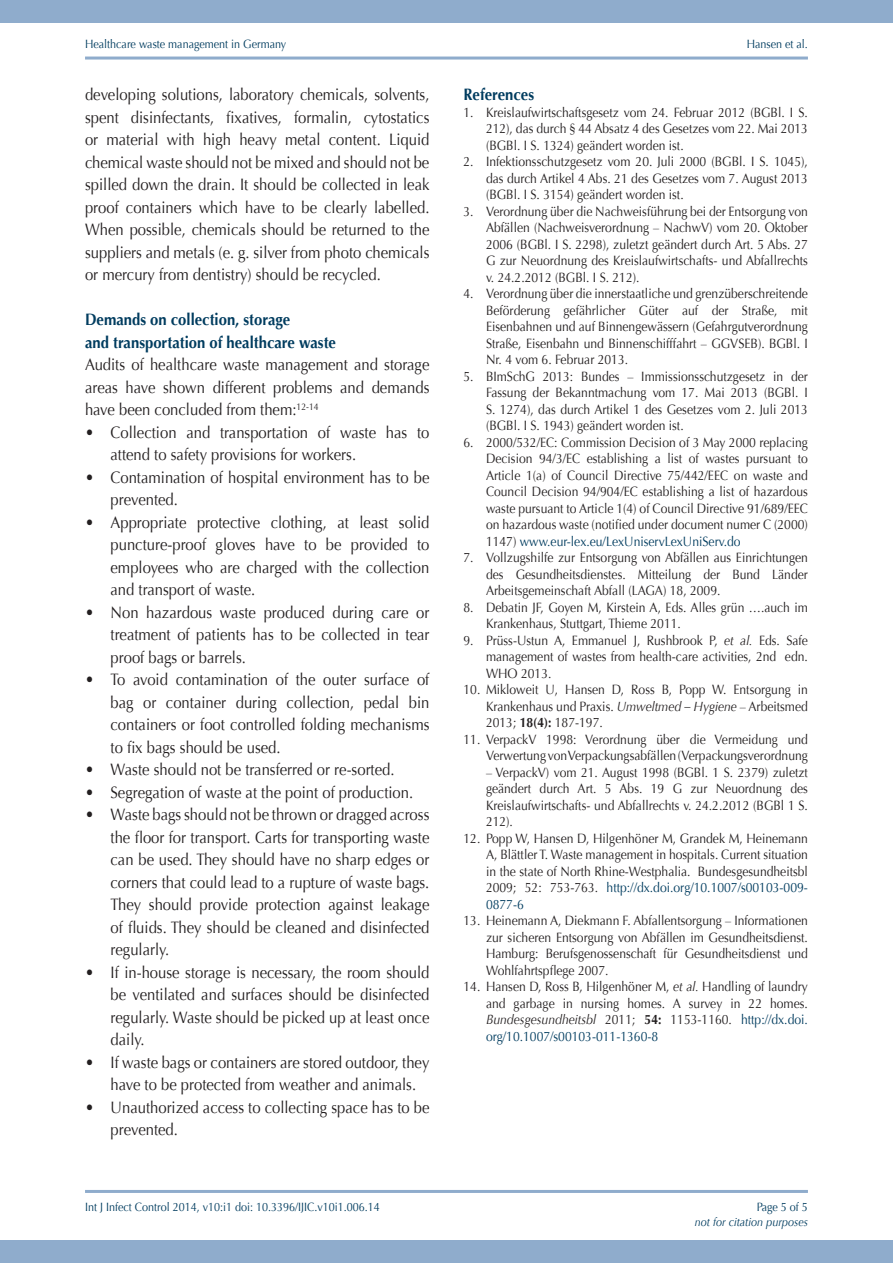
<style>
.page{position:relative;width:893px;height:1263px;background:#fff}
.page>*{position:absolute;margin:0;border:0;box-sizing:border-box;transform-origin:0 0}
.points{font:16.5px/22.5px "Optima";color:#231f20;text-align:justify;scale:.9 1}
.bodytext{font:16.5px/22.5px "Optima";color:#231f20;text-align:justify;scale:.9 1}
.sub1{font:700 16.5px/22.5px "Optima";color:#003c5f;scale:.9 1}
.reference{font:13.5px/16.5px "Optima";color:#231f20;text-align:justify;scale:.9 1}
.t1{font:12px "Optima";color:#003c5f;scale:.9 1}
.t2{font:italic 12px "Optima";color:#003c5f;scale:.9 1}
.s1{color:#003c5f}
.s2{font-style:italic}
.s3{font-weight:700}
</style>
<div class="page">
<div style="left:0;top:0;width:893px;height:23px;background:#8faccc"></div>
<div style="left:0;top:1240px;width:893px;height:23px;background:#8faccc"></div>
<hr style="left:85px;top:1190px;width:723px;height:3px;background:#8faccc">
<hr style="left:85px;top:57px;width:723px;height:3px;background:#8faccc">
<p class="t1" style="left:85px;top:37px;width:225px">Healthcare waste management in Germany</p>
<p class="t1" style="left:747px;top:37px;width:70px">Hansen et al.</p>
<p class="bodytext" style="left:85px;top:84px;width:384px">developing solutions, laboratory chemicals, solvents, spent disinfectants, fixatives, formalin, cytostatics or material with high heavy metal content. Liquid chemical waste should not be mixed and should not be spilled down the drain. It should be collected in leak proof containers which have to be clearly labelled.<br>When possible, chemicals should be returned to the suppliers and metals (e. g. silver from photo chemicals or mercury from dentistry) should be recycled.</p>
<p class="sub1" style="left:85px;top:309px;width:280px">Demands on collection, storage<br>and transportation of healthcare waste</p>
<p class="bodytext" style="left:85px;top:354px;width:384px">Audits of healthcare waste management and storage areas have shown different problems and demands have been concluded from them:<sup>12-14</sup></p>
<p class="points" style="left:111px;top:421px;width:356px;text-indent:-26px">• Collection and transportation of waste has to attend to safety provisions for workers.</p>
<p class="points" style="left:111px;top:466px;width:356px;text-indent:-26px">• Contamination of hospital environment has to be prevented.</p>
<p class="points" style="left:111px;top:511px;width:356px;text-indent:-26px">• Appropriate protective clothing, at least solid puncture-proof gloves have to be provided to employees who are charged with the collection and transport of waste.</p>
<p class="points" style="left:111px;top:601px;width:356px;text-indent:-26px">• Non hazardous waste produced during care or treatment of patients has to be collected in tear proof bags or barrels.</p>
<p class="points" style="left:111px;top:669px;width:356px;text-indent:-26px">• To avoid contamination of the outer surface of bag or container during collection, pedal bin containers or foot controlled folding mechanisms to fix bags should be used.</p>
<p class="points" style="left:85px;top:759px;width:345px">• Waste should not be transferred or re-sorted.</p>
<p class="points" style="left:85px;top:781px;width:366px">• Segregation of waste at the point of production.</p>
<p class="points" style="left:111px;top:804px;width:356px;text-indent:-26px">• Waste bags should not be thrown or dragged across the floor for transport. Carts for transporting waste can be used. They should have no sharp edges or corners that could lead to a rupture of waste bags.<br>They should provide protection against leakage of fluids. They should be cleaned and disinfected regularly.</p>
<p class="points" style="left:111px;top:961px;width:356px;text-indent:-26px">• If in-house storage is necessary, the room should be ventilated and surfaces should be disinfected regularly. Waste should be picked up at least once daily.</p>
<p class="points" style="left:111px;top:1051px;width:356px;text-indent:-26px">• If waste bags or containers are stored outdoor, they have to be protected from weather and animals.</p>
<p class="points" style="left:111px;top:1096px;width:356px;text-indent:-26px">• Unauthorized access to collecting space has to be prevented.</p>
<p class="sub1" style="left:463px;top:84px;width:80px">References</p>
<p class="reference" style="left:486px;top:104px;width:359px;text-indent:-22px">1. Kreislaufwirtschaftsgesetz vom 24. Februar 2012 (BGBl. I S.<br>212), das durch § 44 Absatz 4 des Gesetzes vom 22. Mai 2013 (BGBl. I S. 1324) geändert worden ist.</p>
<p class="reference" style="left:486px;top:154px;width:359px;text-indent:-22px">2. Infektionsschutzgesetz vom 20. Juli 2000 (BGBl. I S. 1045), das durch Artikel 4 Abs. 21 des Gesetzes vom 7. August 2013 (BGBl. I S. 3154) geändert worden ist.</p>
<p class="reference" style="left:486px;top:203px;width:359px;text-indent:-22px">3. Verordnung über die Nachweisführung bei der Entsorgung von Abfällen (Nachweisverordnung – NachwV) vom 20. Oktober 2006 (BGBl. I S. 2298), zuletzt geändert durch Art. 5 Abs. 27<br>G zur Neuordnung des Kreislaufwirtschafts- und Abfallrechts v. 24.2.2012 (BGBl. I S. 212).</p>
<p class="reference" style="left:486px;top:286px;width:359px;text-indent:-22px">4. Verordnung über die innerstaatliche und grenzüberschreitende Beförderung gefährlicher Güter auf der Straße, mit Eisenbahnen und auf Binnengewässern (Gefahrgutverordnung Straße, Eisenbahn und Binnenschifffahrt – GGVSEB). BGBl. I Nr. 4 vom 6. Februar 2013.</p>
<p class="reference" style="left:486px;top:368px;width:359px;text-indent:-22px">5. BImSchG 2013: Bundes – Immissionsschutzgesetz in der Fassung der Bekanntmachung vom 17. Mai 2013 (BGBl. I S. 1274), das durch Artikel 1 des Gesetzes vom 2. Juli 2013 (BGBl. I S. 1943) geändert worden ist.</p>
<p class="reference" style="left:486px;top:434px;width:359px;text-indent:-22px">6. 2000/532/EC: Commission Decision of 3 May 2000 replacing Decision 94/3/EC establishing a list of wastes pursuant to Article 1(a) of Council Directive 75/442/EEC on waste and Council Decision 94/904/EC establishing a list of hazardous waste pursuant to Article 1(4) of Council Directive 91/689/EEC on hazardous waste (notified under document numer C (2000)<br>1147) <span class="s1">www.eur-lex.eu/LexUniservLexUniServ.do</span></p>
<p class="reference" style="left:486px;top:550px;width:359px;text-indent:-22px">7. Vollzugshilfe zur Entsorgung von Abfällen aus Einrichtungen des Gesundheitsdienstes. Mitteilung der Bund Länder Arbeitsgemeinschaft Abfall (LAGA) 18, 2009.</p>
<p class="reference" style="left:486px;top:599px;width:359px;text-indent:-22px">8. Debatin JF, Goyen M, Kirstein A, Eds. Alles grün ….auch im<br>Krankenhaus, Stuttgart, Thieme 2011.</p>
<p class="reference" style="left:486px;top:632px;width:359px;text-indent:-22px">9. Prüss-Ustun A, Emmanuel J, Rushbrook P, <span class="s2">et al.</span> Eds. Safe management of wastes from health-care activities, 2nd edn.<br>WHO 2013.</p>
<p class="reference" style="left:486px;top:682px;width:359px;text-indent:-22px">10. Mikloweit U, Hansen D, Ross B, Popp W. Entsorgung in Krankenhaus und Praxis. <span class="s2">Umweltmed – Hygiene</span> – Arbeitsmed 2013; <span class="s3">18(4):</span> 187-197.</p>
<p class="reference" style="left:463px;top:731px;width:384px;text-align:right">11. VerpackV 1998: Verordnung über die Vermeidung und<br>Verwertung von Verpackungsabfällen (Verpackungsverordnung</p>
<p class="reference" style="left:486px;top:764px;width:359px">– VerpackV) vom 21. August 1998 (BGBl. 1 S. 2379) zuletzt geändert durch Art. 5 Abs. 19 G zur Neuordnung des Kreislaufwirtschafts- und Abfallrechts v. 24.2.2012 (BGBl 1 S.<br>212).</p>
<p class="reference" style="left:486px;top:830px;width:359px;text-indent:-22px">12. Popp W, Hansen D, Hilgenhöner M, Grandek M, Heinemann A, Blättler T. Waste management in hospitals. Current situation in the state of North Rhine-Westphalia. Bundesgesundheitsbl 2009; 52: 753-763. <span class="s1">http://dx.doi.org/10.1007/s00103-009- 0877-6</span></p>
<p class="reference" style="left:486px;top:913px;width:359px;text-indent:-22px">13. Heinemann A, Diekmann F. Abfallentsorgung – Informationen zur sicheren Entsorgung von Abfällen im Gesundheitsdienst.<br>Hamburg: Berufsgenossenschaft für Gesundheitsdienst und Wohlfahrtspflege 2007.</p>
<p class="reference" style="left:486px;top:979px;width:359px;text-indent:-22px">14. Hansen D, Ross B, Hilgenhöner M, <span class="s2">et al.</span> Handling of laundry and garbage in nursing homes. A survey in 22 homes.<br><span class="s2">Bundesgesundheitsbl</span> 2011; <span class="s3">54:</span> 1153-1160. <span class="s1">http://dx.doi. org/10.1007/s00103-011-1360-8</span></p>
<p class="t1" style="left:85px;top:1200px;width:329px">Int J Infect Control 2014, v10:i1 doi: 10.3396/IJIC.v10i1.006.14</p>
<p class="t1" style="left:757px;top:1200px;width:58px">Page 5 of 5</p>
<p class="t2" style="left:695px;top:1215px;width:127px">not for citation purposes</p>
</div>
